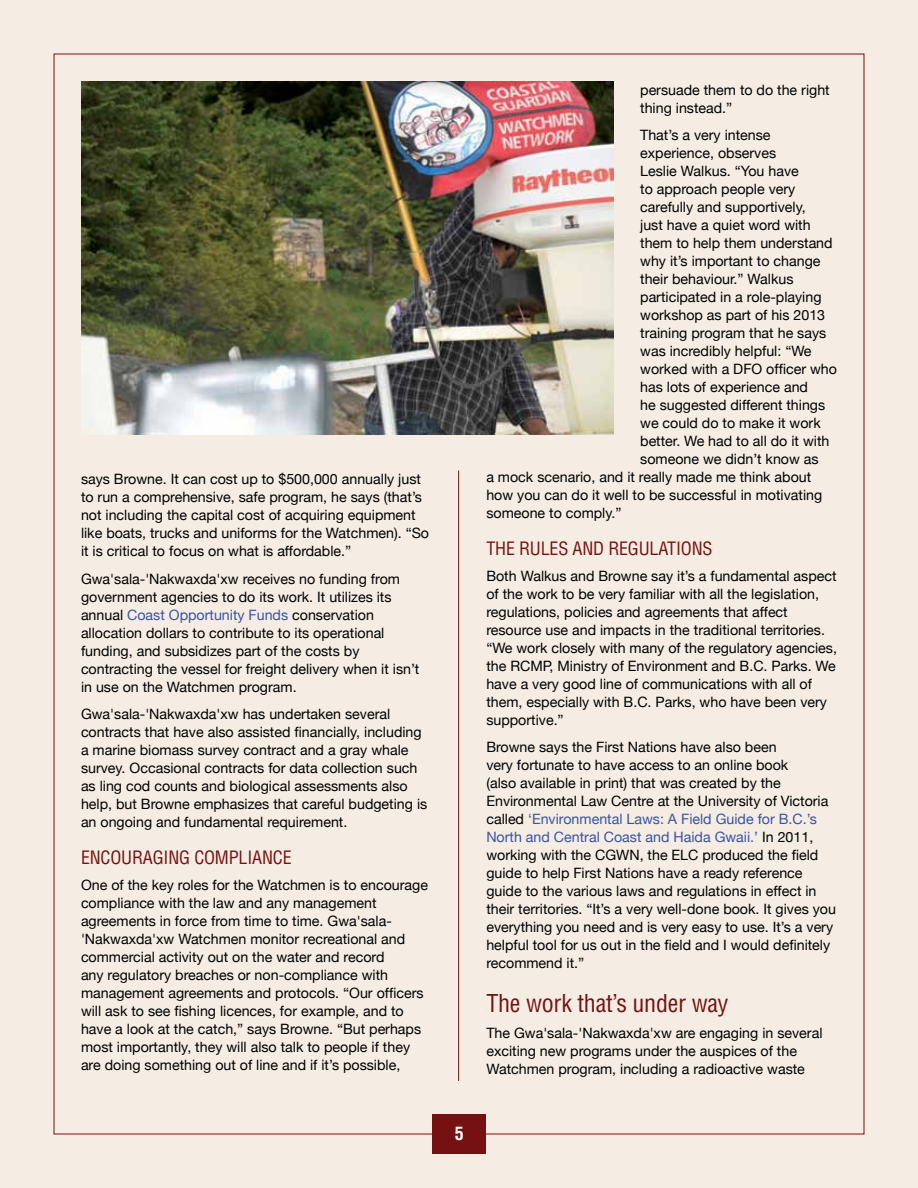
<style>
.page{position:relative;width:918px;height:1188px;background:#f5ede3}
.page>*{position:absolute;margin:0;border:0;box-sizing:border-box;transform-origin:0 0}
.t1{font:condensed 24px "Helvetica";letter-spacing:-.01em;color:#751112}
.t2{font:condensed 18px "Helvetica";letter-spacing:-.01em;color:#751112}
.t3{font:700 condensed 18px "Helvetica";color:#fff}
.t4{font:14.25px/18px "Helvetica Neue";color:#000}
.s1{color:#3953a4}
</style>
<div class="page">
<div style="left:432px;top:1115px;width:54px;height:39px;background:#751112"></div>
<hr style="left:458px;top:471px;width:1px;height:610px;background:#751112">
<img style="left:81px;top:82px;width:532px;height:352px">
<p class="t4" style="left:81px;top:471px;width:350px">says Browne. It can cost up to $500,000 annually just to run a comprehensive, safe program, he says (that’s not including the capital cost of acquiring equipment like boats, trucks and uniforms for the Watchmen). “So it is critical to focus on what is affordable.”</p>
<p class="t4" style="left:81px;top:571px;width:340px">Gwa'sala-'Nakwaxda'xw receives no funding from government agencies to do its work. It utilizes its annual <span class="s1">Coast Opportunity Funds</span> conservation allocation dollars to contribute to its operational funding, and subsidizes part of the costs by contracting the vessel for freight delivery when it isn’t in use on the Watchmen program.</p>
<p class="t4" style="left:81px;top:706px;width:348px">Gwa'sala-'Nakwaxda'xw has undertaken several contracts that have also assisted financially, including a marine biomass survey contract and a gray whale survey. Occasional contracts for data collection such as ling cod counts and biological assessments also help, but Browne emphasizes that careful budgeting is an ongoing and fundamental requirement.</p>
<p class="t2" style="left:81px;top:846px;width:192px">ENCOURAGING COMPLIANCE</p>
<p class="t4" style="left:81px;top:877px;width:349px">One of the key roles for the Watchmen is to encourage compliance with the law and any management agreements in force from time to time. Gwa'sala-'Nakwaxda'xw Watchmen monitor recreational and commercial activity out on the water and record<br>any regulatory breaches or non-compliance with management agreements and protocols. “Our officers will ask to see fishing licences, for example, and to have a look at the catch,” says Browne. “But perhaps most importantly, they will also talk to people if they are doing something out of line and if it’s possible,</p>
<p class="t3" style="left:455px;top:1122px;width:10px">5</p>
<p class="t4" style="left:640px;top:81px;width:191px">persuade them to do the right thing instead.”</p>
<p class="t4" style="left:640px;top:127px;width:132px">That’s a very intense</p>
<p class="t4" style="left:640px;top:145px;width:137px">experience, observes</p>
<p class="t4" style="left:640px;top:163px;width:160px">Leslie Walkus. “You have</p>
<p class="t4" style="left:640px;top:181px;width:157px">to approach people very</p>
<p class="t4" style="left:640px;top:199px;width:167px">carefully and supportively,</p>
<p class="t4" style="left:640px;top:217px;width:172px">just have a quiet word with</p>
<p class="t4" style="left:640px;top:235px;width:194px">them to help them understand</p>
<p class="t4" style="left:640px;top:253px;width:182px">why it’s important to change</p>
<p class="t4" style="left:640px;top:271px;width:155px">their behaviour.” Walkus</p>
<p class="t4" style="left:640px;top:289px;width:183px">participated in a role-playing</p>
<p class="t4" style="left:640px;top:307px;width:187px">workshop as part of his 2013</p>
<p class="t4" style="left:640px;top:325px;width:188px">training program that he says</p>
<p class="t4" style="left:640px;top:343px;width:173px">was incredibly helpful: “We</p>
<p class="t4" style="left:640px;top:361px;width:198px">worked with a DFO officer who</p>
<p class="t4" style="left:640px;top:379px;width:169px">has lots of experience and</p>
<p class="t4" style="left:640px;top:397px;width:187px">he suggested different things</p>
<p class="t4" style="left:640px;top:415px;width:182px">we could do to make it work</p>
<p class="t4" style="left:640px;top:433px;width:191px">better. We had to all do it with</p>
<p class="t4" style="left:640px;top:451px;width:180px">someone we didn’t know as</p>
<p class="t4" style="left:486px;top:469px;width:326px">a mock scenario, and it really made me think about</p>
<p class="t4" style="left:486px;top:487px;width:337px">how you can do it well to be successful in motivating</p>
<p class="t4" style="left:486px;top:505px;width:137px">someone to comply.”</p>
<p class="t2" style="left:486px;top:537px;width:64px">THE RULES</p>
<p class="t2" style="left:573px;top:537px;width:130px">AND REG ULATIONS</p>
<p class="t4" style="left:486px;top:567px;width:352px">Both Walkus and Browne say it’s a fundamental aspect of the work to be very familiar with all the legislation, regulations, policies and agreements that affect resource use and impacts in the traditional territories. “We work closely with many of the regulatory agencies, the RCMP, Ministry of Environment and B.C. Parks. We have a very good line of communications with all of them, especially with B.C. Parks, who have been very supportive.”</p>
<p class="t4" style="left:486px;top:739px;width:351px">Browne says the First Nations have also been<br>very fortunate to have access to an online book<br>(also available in print) that was created by the Environmental Law Centre at the University of Victoria called <span class="s1">‘Environmental Laws: A Field Guide for B.C.’s North and Central Coast and Haida Gwaii.’</span> In 2011, working with the CGWN, the ELC produced the field guide to help First Nations have a ready reference guide to the various laws and regulations in effect in their territories. “It’s a very well-done book. It gives you everything you need and is very easy to use. It’s a very helpful tool for us out in the field and I would definitely recommend it.”</p>
<h1 class="t1" style="left:486px;top:988px;width:244px">THE WORK THAT’S UNDER WAY</h1>
<p class="t4" style="left:486px;top:1025px;width:338px">The Gwa'sala-'Nakwaxda'xw are engaging in several exciting new programs under the auspices of the<br>Watchmen program, including a radioactive waste</p>
</div>
